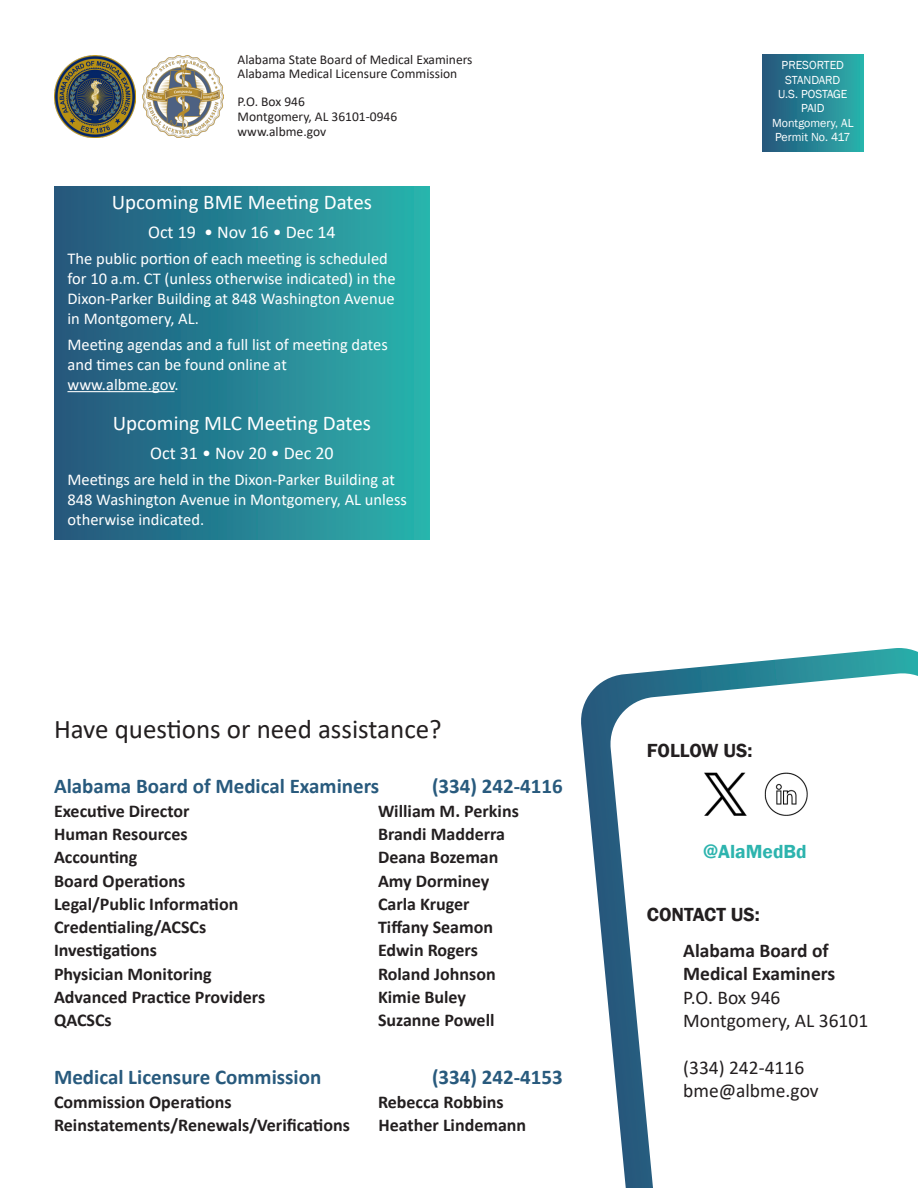
<style>
.page{position:relative;width:918px;height:1188px;background:#fff}
.page>*{position:absolute;margin:0;border:0;box-sizing:border-box;transform-origin:0 0}
.Body{font:27px "Calibri";color:#231f20}
.Body-2{font:700 21px "Calibri";color:#285a7d}
.Body-3{font:21px "Calibri";color:#fff}
.Sidebar{font:19.5px "Calibri";color:#231f20}
.Sidebar-2{font:700 19.5px "Calibri";color:#231f20}
.Sidebar-3{font:600 19.5px "Franklin Gothic";color:#231f20}
.Sidebar-4{font:600 19.5px "Franklin Gothic";color:#2db4ae}
.Body-4{font:700 18px "Calibri";color:#231f20}
.Body-5{font:18px "Calibri";color:#fff}
.Body-6{font:16.5px/19.8px "Calibri";color:#fff}
.Body-7{font:13.5px "Calibri";color:#231f20}
.Body-8{font:12px "Franklin Gothic";color:#fff}
</style>
<div class="page">
<div style="left:762px;top:54px;width:102px;height:98px;background:linear-gradient(to right,#23547b,#2bb1ac)"></div>
<div style="left:54px;top:187px;width:376px;height:353px;background:linear-gradient(to right,#23547b,#2bb2ac)"></div>
<hr style="left:68px;top:391px;width:107px;height:1px;background:#fff">
<img style="left:54px;top:56px;width:82px;height:81px">
<img style="left:143px;top:55px;width:80px;height:83px">
<svg style="left:581px;top:648px;width:337px;height:355px"></svg>
<svg style="left:608px;top:671px;width:310px;height:517px"></svg>
<img style="left:648px;top:740px;width:216px;height:108px">
<p class="Body-7" style="left:238px;top:50px;width:236px">Alabama State Board of Medical Examiners</p>
<p class="Body-7" style="left:238px;top:64px;width:221px">Alabama Medical Licensure Commission</p>
<p class="Body-7" style="left:238px;top:92px;width:69px">P.O. Box 946</p>
<p class="Body-7" style="left:238px;top:107px;width:161px">Montgomery, AL 36101-0946</p>
<p class="Body-7" style="left:238px;top:122px;width:90px">www.albme.gov</p>
<p class="Body-3" style="left:112px;top:188px;width:262px">Upcoming BME Meeting Dates</p>
<p class="Body-5" style="left:148px;top:219px;width:189px">Oct 19 • Nov 16 • Dec 14</p>
<p class="Body-6" style="left:68px;top:248px;width:330px">The public portion of each meeting is scheduled for 10 a.m. CT (unless otherwise indicated) in the Dixon-Parker Building at 848 Washington Avenue in Montgomery, AL.</p>
<p class="Body-6" style="left:68px;top:334px;width:322px">Meeting agendas and a full list of meeting dates and times can be found online at</p>
<p class="Body-6" style="left:68px;top:374px;width:113px">www.albme.gov.</p>
<p class="Body-3" style="left:113px;top:409px;width:260px">Upcoming MLC Meeting Dates</p>
<p class="Body-5" style="left:150px;top:440px;width:185px">Oct 31 • Nov 20 • Dec 20</p>
<p class="Body-6" style="left:68px;top:469px;width:341px">Meetings are held in the Dixon-Parker Building at<br>848 Washington Avenue in Montgomery, AL unless otherwise indicated.</p>
<p class="Body" style="left:54px;top:710px;width:389px">Have questions or need assistance?</p>
<p class="Body-2" style="left:54px;top:771px;width:327px">Alabama Board of Medical Examiners</p>
<p class="Body-2" style="left:432px;top:771px;width:132px">(334) 242-4116</p>
<p class="Body-4" style="left:54px;top:798px;width:137px">Executive Director</p>
<p class="Body-4" style="left:378px;top:798px;width:142px">William M. Perkins</p>
<p class="Body-4" style="left:54px;top:821px;width:135px">Human Resources</p>
<p class="Body-4" style="left:378px;top:821px;width:129px">Brandi Madderra</p>
<p class="Body-4" style="left:54px;top:845px;width:85px">Accounting</p>
<p class="Body-4" style="left:378px;top:845px;width:122px">Deana Bozeman</p>
<p class="Body-4" style="left:54px;top:868px;width:133px">Board Operations</p>
<p class="Body-4" style="left:378px;top:868px;width:113px">Amy Dorminey</p>
<p class="Body-4" style="left:54px;top:891px;width:186px">Legal/Public Information</p>
<p class="Body-4" style="left:378px;top:891px;width:93px">Carla Kruger</p>
<p class="Body-4" style="left:54px;top:914px;width:154px">Credentialing/ACSCs</p>
<p class="Body-4" style="left:378px;top:914px;width:117px">Tiffany Seamon</p>
<p class="Body-4" style="left:54px;top:938px;width:105px">Investigations</p>
<p class="Body-4" style="left:378px;top:938px;width:101px">Edwin Rogers</p>
<p class="Body-4" style="left:54px;top:961px;width:159px">Physician Monitoring</p>
<p class="Body-4" style="left:378px;top:961px;width:119px">Roland Johnson</p>
<p class="Body-4" style="left:54px;top:984px;width:213px">Advanced Practice Providers</p>
<p class="Body-4" style="left:378px;top:984px;width:90px">Kimie Buley</p>
<p class="Body-4" style="left:54px;top:1007px;width:59px">QACSCs</p>
<p class="Body-4" style="left:378px;top:1007px;width:118px">Suzanne Powell</p>
<p class="Body-2" style="left:54px;top:1062px;width:269px">Medical Licensure Commission</p>
<p class="Body-2" style="left:432px;top:1062px;width:132px">(334) 242-4153</p>
<p class="Body-4" style="left:54px;top:1089px;width:179px">Commission Operations</p>
<p class="Body-4" style="left:378px;top:1089px;width:127px">Rebecca Robbins</p>
<p class="Body-4" style="left:54px;top:1113px;width:297px">Reinstatements/Renewals/Verifications</p>
<p class="Body-4" style="left:378px;top:1113px;width:149px">Heather Lindemann</p>
<p class="Body-8" style="left:782px;top:58px;width:64px">PRESORTED</p>
<p class="Body-8" style="left:785px;top:72px;width:57px">STANDARD</p>
<p class="Body-8" style="left:778px;top:87px;width:71px">U.S. POSTAGE</p>
<p class="Body-8" style="left:801px;top:101px;width:25px">PAID</p>
<p class="Body-8" style="left:772px;top:115px;width:83px">Montgomery, AL</p>
<p class="Body-8" style="left:775px;top:130px;width:77px">Permit No. 417</p>
<p class="Sidebar-3" style="left:647px;top:739px;width:107px">FOLLOW US:</p>
<p class="Sidebar-4" style="left:703px;top:839px;width:105px">@AlaMedBd</p>
<p class="Sidebar-3" style="left:647px;top:902px;width:114px">CONTACT US:</p>
<p class="Sidebar-2" style="left:683px;top:937px;width:147px">Alabama Board of</p>
<p class="Sidebar-2" style="left:683px;top:960px;width:154px">Medical Examiners</p>
<p class="Sidebar" style="left:683px;top:984px;width:99px">P.O. Box 946</p>
<p class="Sidebar" style="left:683px;top:1007px;width:187px">Montgomery, AL 36101</p>
<p class="Sidebar" style="left:683px;top:1054px;width:123px">(334) 242-4116</p>
<p class="Sidebar" style="left:683px;top:1077px;width:137px">bme@albme.gov</p>
</div>
